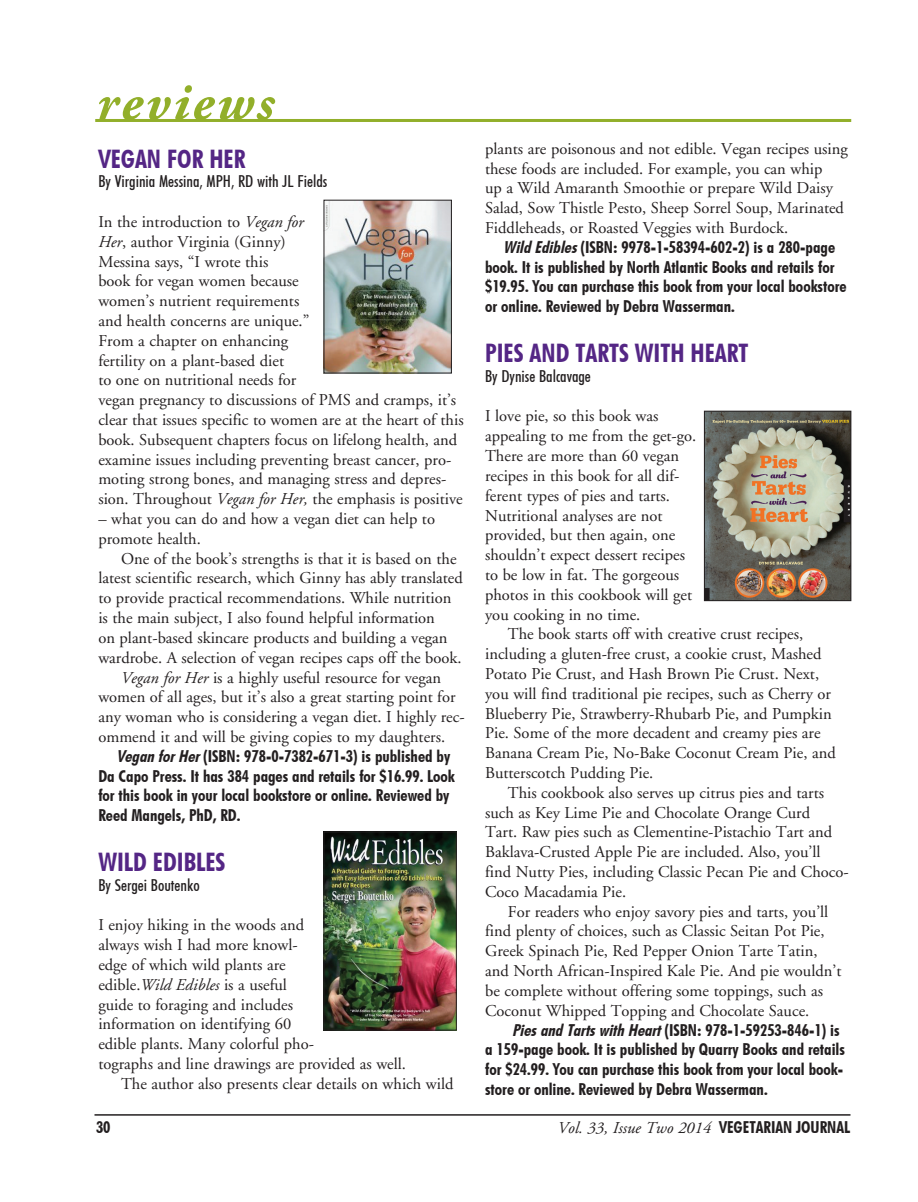
<style>
.page{position:relative;width:918px;height:1202px;background:#fff}
.page>*{position:absolute;margin:0;border:0;box-sizing:border-box;transform-origin:0 0}
.t1{font:italic 700 54px "Adobe Garamond Pro";letter-spacing:.05em;color:#92af2a}
.t2{font:25.5px "Futuri Condensed Bold SWFTE";color:#542685}
.t3{font:16.5px/19.8px "Adobe Garamond";color:#231f20}
.t4{font:16.5px/19.8px "Futuri Condensed Bold SWFTE";color:#231f20}
.t5{font:16.5px "Futuri Condensed Regular SWFTE";color:#231f20}
.t6{font:italic 16.5px "Adobe Garamond";color:#231f20}
.s1{font-style:italic}
.s2{font-family:"Futuri Condensed Bold SWFTE";font-style:normal}
</style>
<div class="page">
<hr style="left:94px;top:1114px;width:756px;height:1px;background:#231f20">
<hr style="left:95px;top:119px;width:756px;height:3px;background:#92af2a">
<img style="left:326px;top:202px;width:124px;height:169px">
<div style="left:324px;top:200px;width:128px;height:173px;border:1px solid #231f20"></div>
<img style="left:706px;top:413px;width:143px;height:186px">
<div style="left:704px;top:411px;width:147px;height:190px;border:1px solid #231f20"></div>
<img style="left:326px;top:833px;width:129px;height:195px">
<div style="left:324px;top:831px;width:133px;height:199px;border:1px solid #231f20"></div>
<h1 class="t1" style="left:96px;top:71px;width:179px">reviews</h1>
<h2 class="t2" style="left:98px;top:142px;width:149px">VEGAN FOR HER</h2>
<p class="t5" style="left:98px;top:171px;width:231px">By Virginia Messina, MPH, RD with JL Fields</p>
<p class="t3" style="left:98px;top:212px;width:367px">In the introduction to <span class="s1">Vegan for<br>Her</span>, author Virginia (Ginny)<br>Messina says, “I wrote this<br>book for vegan women because<br>women’s nutrient requirements<br>and health concerns are unique.”<br>From a chapter on enhancing<br>fertility on a plant-based diet<br>to one on nutritional needs for<br>vegan pregnancy to discussions of PMS and cramps, it’s clear that issues specific to women are at the heart of this book. Subsequent chapters focus on lifelong health, and examine issues including preventing breast cancer, pro&shy;moting strong bones, and managing stress and depres&shy;sion. Throughout <span class="s1">Vegan for Her,</span> the emphasis is positive</p>
<p class="t3" style="left:98px;top:509px;width:338px">– what you can do and how a vegan diet can help to promote health.</p>
<p class="t3" style="left:121px;top:549px;width:337px">One of the book’s strengths is that it is based on the</p>
<p class="t3" style="left:98px;top:569px;width:366px">latest scientific research, which Ginny has ably translated</p>
<p class="t3" style="left:98px;top:588px;width:355px">to provide practical recommendations. While nutrition</p>
<p class="t3" style="left:98px;top:608px;width:338px">is the main subject, I also found helpful information</p>
<p class="t3" style="left:98px;top:628px;width:351px">on plant-based skincare products and building a vegan</p>
<p class="t3" style="left:98px;top:648px;width:365px">wardrobe. A selection of vegan recipes caps off the book.</p>
<p class="t3" style="left:121px;top:668px;width:322px"><span class="s1">Vegan for Her</span> is a highly useful resource for vegan</p>
<p class="t3" style="left:98px;top:687px;width:359px">women of all ages, but it’s also a great starting point for</p>
<p class="t3" style="left:98px;top:707px;width:368px">any woman who is considering a vegan diet. I highly rec-</p>
<p class="t3" style="left:98px;top:727px;width:348px">ommend it and will be giving copies to my daughters.</p>
<p class="t4" style="left:98px;top:745px;width:358px;text-indent:18px"><span class="s1">VeganforHer</span>(ISBN: 978-0-7382-671-3) is published by Da Capo Press. It has 384 pages and retails for $16.99. Look for this book in your local bookstore or online. Reviewed by Reed Mangels, PhD, RD.</p>
<h2 class="t2" style="left:98px;top:845px;width:76px">Wild Edibles</h2>
<p class="t5" style="left:98px;top:875px;width:103px">By Sergei Boutenko</p>
<p class="t3" style="left:98px;top:915px;width:207px">I enjoy hiking in the woods and</p>
<p class="t3" style="left:98px;top:935px;width:201px">always wish I had more knowl-</p>
<p class="t3" style="left:98px;top:955px;width:189px">edge of which wild plants are</p>
<p class="t3" style="left:98px;top:975px;width:190px">edible.<span class="s1">Wild Edibles</span> is a useful</p>
<p class="t3" style="left:98px;top:995px;width:196px">guide to foraging and includes</p>
<p class="t3" style="left:98px;top:1014px;width:195px">information on identifying 60</p>
<p class="t3" style="left:98px;top:1034px;width:217px">edible plants. Many colorful pho-</p>
<p class="t3" style="left:98px;top:1054px;width:309px">tographs and line drawings are provided as well.</p>
<p class="t3" style="left:121px;top:1074px;width:334px">The author also presents clear details on which wild</p>
<p class="t3" style="left:485px;top:139px;width:364px">plants are poisonous and not edible. Vegan recipes using these foods are included. For example, you can whip<br>up a Wild Amaranth Smoothie or prepare Wild Daisy Salad, Sow Thistle Pesto, Sheep Sorrel Soup, Marinated Fiddleheads, or Roasted Veggies with Burdock.</p>
<p class="t4" style="left:485px;top:236px;width:363px;text-indent:18px"><span class="s1">WildEdibles</span>(ISBN: 9978-1-58394-602-2) is a 280-page book. It is published by North Atlantic Books and retails for $19.95. You can purchase this book from your local bookstore or online. Reviewed by Debra Wasserman.</p>
<h2 class="t2" style="left:485px;top:336px;width:59px">Pies and</h2>
<h2 class="t2" style="left:576px;top:336px;width:22px">Tarts</h2>
<h2 class="t2" style="left:635px;top:336px;width:14px">with</h2>
<h2 class="t2" style="left:691px;top:336px;width:26px">Heart</h2>
<p class="t5" style="left:485px;top:366px;width:107px">By Dynise Balcavage</p>
<p class="t3" style="left:485px;top:407px;width:213px">I love pie, so this book was appealing to me from the get-go.<br>There are more than 60 vegan recipes in this book for all dif&shy;ferent types of pies and tarts.<br>Nutritional analyses are not provided, but then again, one shouldn’t expect dessert recipes to be low in fat. The gorgeous photos in this cookbook will get you cooking in no time.</p>
<p class="t3" style="left:485px;top:624px;width:352px;text-indent:23px">The book starts off with creative crust recipes, including a gluten-free crust, a cookie crust, Mashed Potato Pie Crust, and Hash Brown Pie Crust. Next, you will find traditional pie recipes, such as Cherry or Blueberry Pie, Strawberry-Rhubarb Pie, and Pumpkin Pie. Some of the more decadent and creamy pies are Banana Cream Pie, No-Bake Coconut Cream Pie, and Butterscotch Pudding Pie.</p>
<p class="t3" style="left:485px;top:783px;width:365px;text-indent:23px">This cookbook also serves up citrus pies and tarts such as Key Lime Pie and Chocolate Orange Curd<br>Tart. Raw pies such as Clementine-Pistachio Tart and Baklava-Crusted Apple Pie are included. Also, you’ll find Nutty Pies, including Classic Pecan Pie and Choco-Coco Macadamia Pie.</p>
<p class="t3" style="left:485px;top:902px;width:358px;text-indent:23px">For readers who enjoy savory pies and tarts, you’ll find plenty of choices, such as Classic Seitan Pot Pie, Greek Spinach Pie, Red Pepper Onion Tarte Tatin, and North African-Inspired Kale Pie. And pie wouldn’t be complete without offering some toppings, such as Coconut Whipped Topping and Chocolate Sauce.</p>
<p class="t4" style="left:485px;top:1019px;width:361px;text-indent:27px"><span class="s1">PiesandTartswithHeart</span>(ISBN: 978-1-59253-846-1) is a 159-page book. It is published by Quarry Books and retails for $24.99. You can purchase this book from your local book&shy;store or online. Reviewed by Debra Wasserman.</p>
<p class="t4" style="left:96px;top:1116px;width:16px">30</p>
<p class="t6" style="left:558px;top:1119px;width:294px">Vol. 33, Issue Two 2014 <span class="s2">VEGETARIAN JOURNAL</span></p>
</div>
